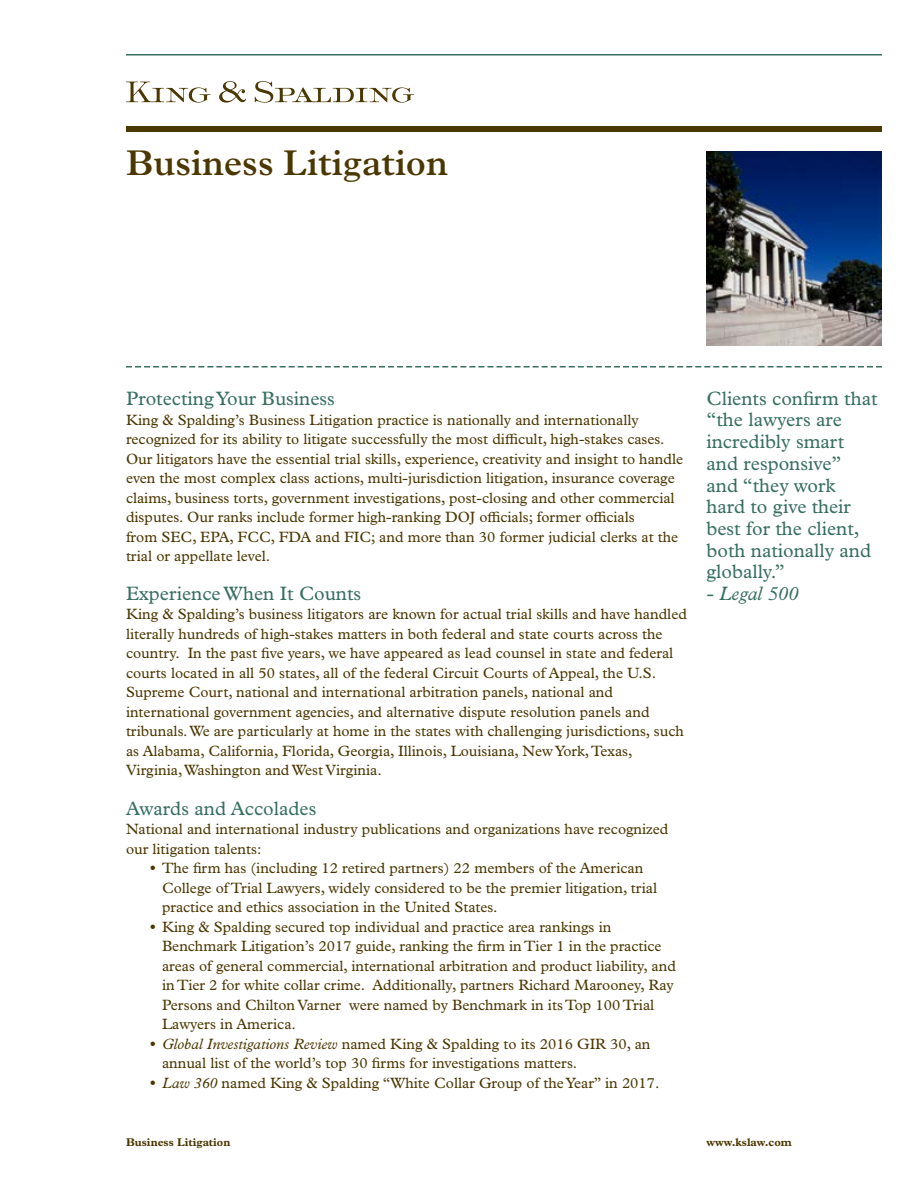
<style>
.page{position:relative;width:918px;height:1188px;background:#fff}
.page>*{position:absolute;margin:0;border:0;box-sizing:border-box;transform-origin:0 0}
.t1{font:600 36px "Plantin MT Pro";color:#4b3700}
.t2{font:19.5px/21.8px "Plantin MT Pro";color:#376f61}
.t3{font:italic 19.5px "Plantin MT Pro";color:#376f61}
.t4{font:15px/19.5px "Plantin MT Pro";color:#4b3700}
.t5{font:700 11.25px "Plantin MT Pro";color:#4b3700}
.s1{font-weight:700;font-size:15.75px}
.s2{font-style:italic}
</style>
<div class="page">
<div style="left:126px;top:126px;width:756px;height:6px;background:#4b3700"></div>
<svg style="left:126px;top:82px;width:85px;height:21px"></svg>
<svg style="left:219px;top:81px;width:27px;height:22px"></svg>
<svg style="left:255px;top:81px;width:159px;height:22px"></svg>
<hr style="left:126px;top:54px;width:756px;height:2px;background:#376f61">
<svg style="left:126px;top:366px;width:756px;height:2px"></svg>
<img style="left:706px;top:152px;width:176px;height:193px">
<h1 class="t1" style="left:126px;top:142px;width:323px">Business Litigation</h1>
<h2 class="t2" style="left:126px;top:388px;width:210px">Protecting Your Business</h2>
<p class="t4" style="left:126px;top:410px;width:559px">King &amp; Spalding’s Business Litigation practice is nationally and internationally recognized for its ability to litigate successfully the most difficult, high-stakes cases.<br>Our litigators have the essential trial skills, experience, creativity and insight to handle even the most complex class actions, multi-jurisdiction litigation, insurance coverage claims, business torts, government investigations, post-closing and other commercial disputes. Our ranks include former high-ranking DOJ officials; former officials<br>from SEC, EPA, FCC, FDA and FIC; and more than 30 former judicial clerks at the trial or appellate level.</p>
<h2 class="t2" style="left:126px;top:583px;width:237px">Experience When It Counts</h2>
<p class="t4" style="left:126px;top:605px;width:562px">King &amp; Spalding’s business litigators are known for actual trial skills and have handled literally hundreds of high-stakes matters in both federal and state courts across the country. In the past five years, we have appeared as lead counsel in state and federal courts located in all 50 states, all of the federal Circuit Courts of Appeal, the U.S.<br>Supreme Court, national and international arbitration panels, national and international government agencies, and alternative dispute resolution panels and tribunals. We are particularly at home in the states with challenging jurisdictions, such as Alabama, California, Florida, Georgia, Illinois, Louisiana, New York, Texas, Virginia, Washington and West Virginia.</p>
<h2 class="t2" style="left:126px;top:797px;width:192px">Awards and Accolades</h2>
<p class="t4" style="left:126px;top:819px;width:544px">National and international industry publications and organizations have recognized our litigation talents:</p>
<p class="t4" style="left:162px;top:858px;width:497px;text-indent:-12px"><span class="s1">•</span> The firm has (including 12 retired partners) 22 members of the American<br>College of Trial Lawyers, widely considered to be the premier litigation, trial practice and ethics association in the United States.</p>
<p class="t4" style="left:162px;top:917px;width:515px;text-indent:-12px"><span class="s1">•</span> King &amp; Spalding secured top individual and practice area rankings in Benchmark Litigation’s 2017 guide, ranking the firm in Tier 1 in the practice areas of general commercial, international arbitration and product liability, and in Tier 2 for white collar crime. Additionally, partners Richard Marooney, Ray Persons and Chilton Varner were named by Benchmark in its Top 100 Trial Lawyers in America.</p>
<p class="t4" style="left:162px;top:1034px;width:490px;text-indent:-12px"><span class="s1">•</span> <span class="s2">Global Investigations Review</span> named King &amp; Spalding to its 2016 GIR 30, an annual list of the world’s top 30 firms for investigations matters.</p>
<p class="t4" style="left:150px;top:1073px;width:511px"><span class="s1">•</span> <span class="s2">Law 360</span> named King &amp; Spalding “White Collar Group of the Year” in 2017.</p>
<h2 class="t2" style="left:706px;top:387px;width:173px">Clients confirm that “the lawyers are incredibly smart and responsive” and “they work hard to give their best for the client, both nationally and globally.”</h2>
<h2 class="t3" style="left:706px;top:582px;width:93px">- Legal 500</h2>
<p class="t5" style="left:126px;top:1135px;width:106px">Business Litigation</p>
<p class="t5" style="left:706px;top:1135px;width:87px">www.kslaw.com</p>
</div>
